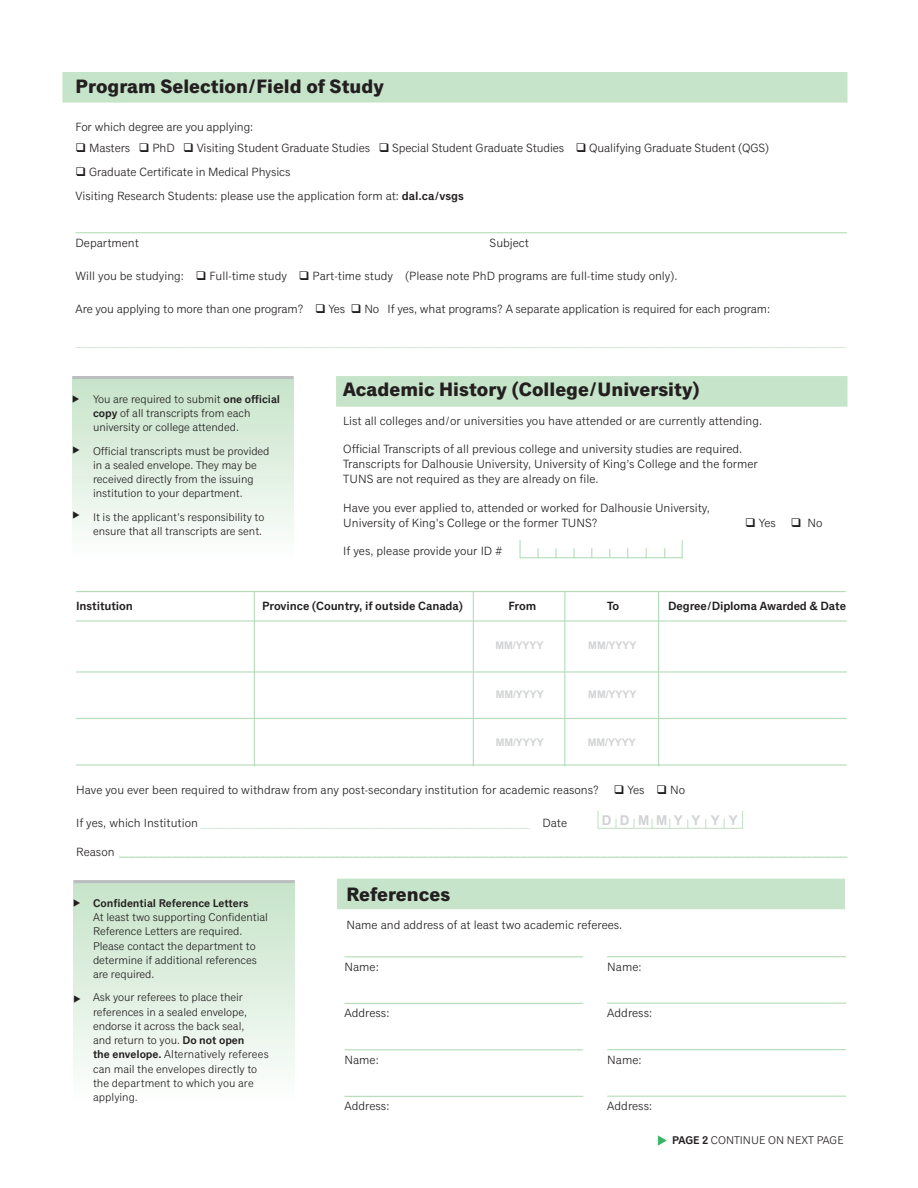
<style>
.page{position:relative;width:918px;height:1188px;background:#fff}
.page>*{position:absolute;margin:0;border:0;box-sizing:border-box;transform-origin:0 0}
.Heads{font:700 19.5px "Classic Grotesque Std";color:#231f20}
.Body_No_Line{font:700 13.5px "Arial";color:#d1d2d4}
.Body_No_Line-2{font:12px/15px "Classic Grotesque Std";color:#231f20}
.Body_No_Line-3{font:12px "Classic Grotesque Std";color:#b4dcb9}
.Body_No_Line-4{font:600 12px "Classic Grotesque Std";letter-spacing:-.01em;color:#231f20}
.Body_Line{font:12px "Classic Grotesque Std";color:#231f20}
.Body_No_Line-5{font:11.25px/14.2px "Classic Grotesque Std";letter-spacing:-.005em;color:#231f20}
.Body_No_Line-6{font:700 10.5px "Arial";letter-spacing:-.005em;color:#d1d2d4}
.s1{font-weight:600}
.s2{color:#231f20}
</style>
<div class="page">
<div style="left:337px;top:879px;width:508px;height:30px;background:#c6e4c9"></div>
<div style="left:62px;top:72px;width:786px;height:31px;background:#c6e4c9;border:2px solid #c6e4c9"></div>
<div style="left:336px;top:376px;width:512px;height:31px;background:#c6e4c9;border:2px solid #c6e4c9"></div>
<hr style="left:76px;top:591px;width:770px;height:1px;background:#b4dcb9">
<hr style="left:254px;top:591px;width:1px;height:176px;background:#b4dcb9">
<hr style="left:473px;top:591px;width:1px;height:176px;background:#b4dcb9">
<hr style="left:564px;top:591px;width:1px;height:176px;background:#b4dcb9">
<hr style="left:658px;top:591px;width:1px;height:176px;background:#b4dcb9">
<hr style="left:520px;top:557px;width:163px;height:1px;background:#b4dcb9">
<hr style="left:76px;top:232px;width:771px;height:1px;background:#b4dcb9">
<svg style="left:597px;top:811px;width:2px;height:18px"></svg>
<svg style="left:742px;top:811px;width:1px;height:17px"></svg>
<svg style="left:651px;top:819px;width:2px;height:9px"></svg>
<svg style="left:633px;top:819px;width:2px;height:9px"></svg>
<svg style="left:615px;top:819px;width:2px;height:9px"></svg>
<hr style="left:598px;top:828px;width:145px;height:1px;background:#c6e4c9">
<hr style="left:76px;top:620px;width:771px;height:2px;background:#b4dcb9">
<hr style="left:76px;top:671px;width:771px;height:2px;background:#b4dcb9">
<hr style="left:76px;top:718px;width:771px;height:1px;background:#b4dcb9">
<hr style="left:76px;top:764px;width:771px;height:2px;background:#b4dcb9">
<svg style="left:119px;top:857px;width:728px;height:1px"></svg>
<div style="left:72px;top:376px;width:221px;height:183px;background:linear-gradient(to bottom,#c5e3c8,#fdfefd)"></div>
<hr style="left:72px;top:376px;width:221px;height:3px;background:#bcbdc0">
<div style="left:74px;top:881px;width:221px;height:220px;background:linear-gradient(to bottom,#c6e3c8,#fdfefd)"></div>
<hr style="left:74px;top:880px;width:221px;height:3px;background:#bcbdc0">
<hr style="left:345px;top:956px;width:238px;height:1px;background:#b4dcb9">
<hr style="left:345px;top:1003px;width:238px;height:1px;background:#b4dcb9">
<hr style="left:345px;top:1049px;width:238px;height:1px;background:#b4dcb9">
<hr style="left:345px;top:1096px;width:238px;height:1px;background:#b4dcb9">
<hr style="left:607px;top:956px;width:239px;height:1px;background:#b4dcb9">
<hr style="left:607px;top:1003px;width:239px;height:1px;background:#b4dcb9">
<hr style="left:607px;top:1049px;width:239px;height:1px;background:#b4dcb9">
<hr style="left:607px;top:1096px;width:239px;height:1px;background:#b4dcb9">
<svg style="left:519px;top:540px;width:2px;height:18px"></svg>
<svg style="left:682px;top:540px;width:1px;height:17px"></svg>
<svg style="left:573px;top:548px;width:2px;height:9px"></svg>
<svg style="left:555px;top:548px;width:2px;height:9px"></svg>
<svg style="left:537px;top:548px;width:2px;height:9px"></svg>
<svg style="left:73px;top:395px;width:6px;height:8px"></svg>
<svg style="left:73px;top:447px;width:7px;height:7px"></svg>
<svg style="left:73px;top:512px;width:7px;height:7px"></svg>
<svg style="left:74px;top:899px;width:6px;height:8px"></svg>
<svg style="left:74px;top:995px;width:7px;height:8px"></svg>
<p class="Heads" style="left:76px;top:76px;width:310px">Program Selection/Field of Study</p>
<p class="Body_No_Line-2" style="left:76px;top:119px;width:179px">For which degree are you applying:</p>
<p class="Body_No_Line-2" style="left:76px;top:140px;width:695px">❑ Masters ❑ PhD ❑ Visiting Student Graduate Studies ❑ Special Student Graduate Studies ❑ Qualifying Graduate Student (QGS)</p>
<p class="Body_No_Line-2" style="left:76px;top:164px;width:216px">❑ Graduate Certificate in Medical Physics</p>
<p class="Body_No_Line-2" style="left:76px;top:189px;width:390px">Visiting Research Students: please use the application form at: <span class="s1">dal.ca/vsgs</span></p>
<p class="Body_Line" style="left:76px;top:236px;width:65px">Department</p>
<p class="Body_Line" style="left:490px;top:236px;width:41px">Subject</p>
<p class="Body_No_Line-2" style="left:76px;top:269px;width:603px">Will you be studying: ❑ Full-time study ❑ Part-time study (Please note PhD programs are full-time study only).</p>
<p class="Body_No_Line-2" style="left:76px;top:302px;width:696px">Are you applying to more than one program? ❑ Yes ❑ No If yes, what programs? A separate application is required for each program:</p>
<p class="Body_No_Line-3" style="left:76px;top:335px;width:772px">____________________________________________________________________________________________________________________________</p>
<p class="Body_No_Line-5" style="left:93px;top:392px;width:189px">You are required to submit <span class="s1">one official copy</span> of all transcripts from each university or college attended.</p>
<p class="Body_No_Line-5" style="left:93px;top:444px;width:178px">Official transcripts must be provided in a sealed envelope. They may be received directly from the issuing institution to your department.</p>
<p class="Body_No_Line-5" style="left:93px;top:510px;width:173px">It is the applicant's responsibility to ensure that all transcripts are sent.</p>
<p class="Heads" style="left:343px;top:379px;width:358px">Academic History (College/University)</p>
<p class="Body_No_Line-2" style="left:343px;top:414px;width:420px">List all colleges and/or universities you have attended or are currently attending.</p>
<p class="Body_No_Line-2" style="left:343px;top:442px;width:416px">Official Transcripts of all previous college and university studies are required.<br>Transcripts for Dalhousie University, University of King’s College and the former<br>TUNS are not required as they are already on file.</p>
<p class="Body_No_Line-2" style="left:343px;top:501px;width:368px">Have you ever applied to, attended or worked for Dalhousie University,<br>University of King's College or the former TUNS?</p>
<p class="Body_No_Line-2" style="left:745px;top:516px;width:79px">❑ Yes ❑ No</p>
<p class="Body_No_Line-2" style="left:343px;top:544px;width:161px">If yes, please provide your ID #</p>
<p class="Body_No_Line-4" style="left:76px;top:599px;width:58px">Institution</p>
<p class="Body_No_Line-4" style="left:262px;top:599px;width:203px">Province (Country, if outside Canada)</p>
<p class="Body_No_Line-4" style="left:508px;top:599px;width:29px">From</p>
<p class="Body_No_Line-4" style="left:607px;top:599px;width:13px">To</p>
<p class="Body_No_Line-4" style="left:668px;top:599px;width:179px">Degree/Diploma Awarded &amp; Date</p>
<p class="Body_No_Line-6" style="left:495px;top:638px;width:50px">MM/YYYY</p>
<p class="Body_No_Line-6" style="left:588px;top:638px;width:50px">MM/YYYY</p>
<p class="Body_No_Line-6" style="left:496px;top:687px;width:50px">MM/YYYY</p>
<p class="Body_No_Line-6" style="left:588px;top:687px;width:50px">MM/YYYY</p>
<p class="Body_No_Line-6" style="left:496px;top:735px;width:50px">MM/YYYY</p>
<p class="Body_No_Line-6" style="left:588px;top:735px;width:50px">MM/YYYY</p>
<p class="Body_No_Line-2" style="left:76px;top:783px;width:611px">Have you ever been required to withdraw from any post-secondary institution for academic reasons? ❑ Yes ❑ No</p>
<p class="Body_No_Line-3" style="left:76px;top:816px;width:493px"><span class="s2">If yes, which Institution</span> _____________________________________________________ <span class="s2">Date</span></p>
<p class="Body_No_Line-2" style="left:76px;top:844px;width:40px">Reason</p>
<p class="Body_No_Line" style="left:602px;top:812px;width:137px">D D M M Y Y Y Y</p>
<p class="Body_No_Line-5" style="left:93px;top:896px;width:176px"><span class="s1">Confidential Reference Letters<br></span>At least two supporting Confidential<br>Reference Letters are required.<br>Please contact the department to determine if additional references are required.</p>
<p class="Body_No_Line-5" style="left:93px;top:991px;width:177px">Ask your referees to place their references in a sealed envelope, endorse it across the back seal,<br>and return to you. <span class="s1">Do not open<br>the envelope.</span> Alternatively referees can mail the envelopes directly to the department to which you are applying.</p>
<p class="Heads" style="left:346px;top:883px;width:105px">References</p>
<p class="Body_No_Line-2" style="left:346px;top:918px;width:277px">Name and address of at least two academic referees.</p>
<p class="Body_Line" style="left:345px;top:960px;width:36px">Name:</p>
<p class="Body_Line" style="left:345px;top:1006px;width:46px">Address:</p>
<p class="Body_Line" style="left:345px;top:1053px;width:36px">Name:</p>
<p class="Body_Line" style="left:345px;top:1099px;width:46px">Address:</p>
<p class="Body_Line" style="left:607px;top:960px;width:36px">Name:</p>
<p class="Body_Line" style="left:607px;top:1006px;width:46px">Address:</p>
<p class="Body_Line" style="left:607px;top:1053px;width:36px">Name:</p>
<p class="Body_Line" style="left:607px;top:1099px;width:46px">Address:</p>
<p class="Body_No_Line-5" style="left:672px;top:1133px;width:173px"><span class="s1">PAGE 2</span> CONTINUE ON NEXT PAGE</p>
</div>
